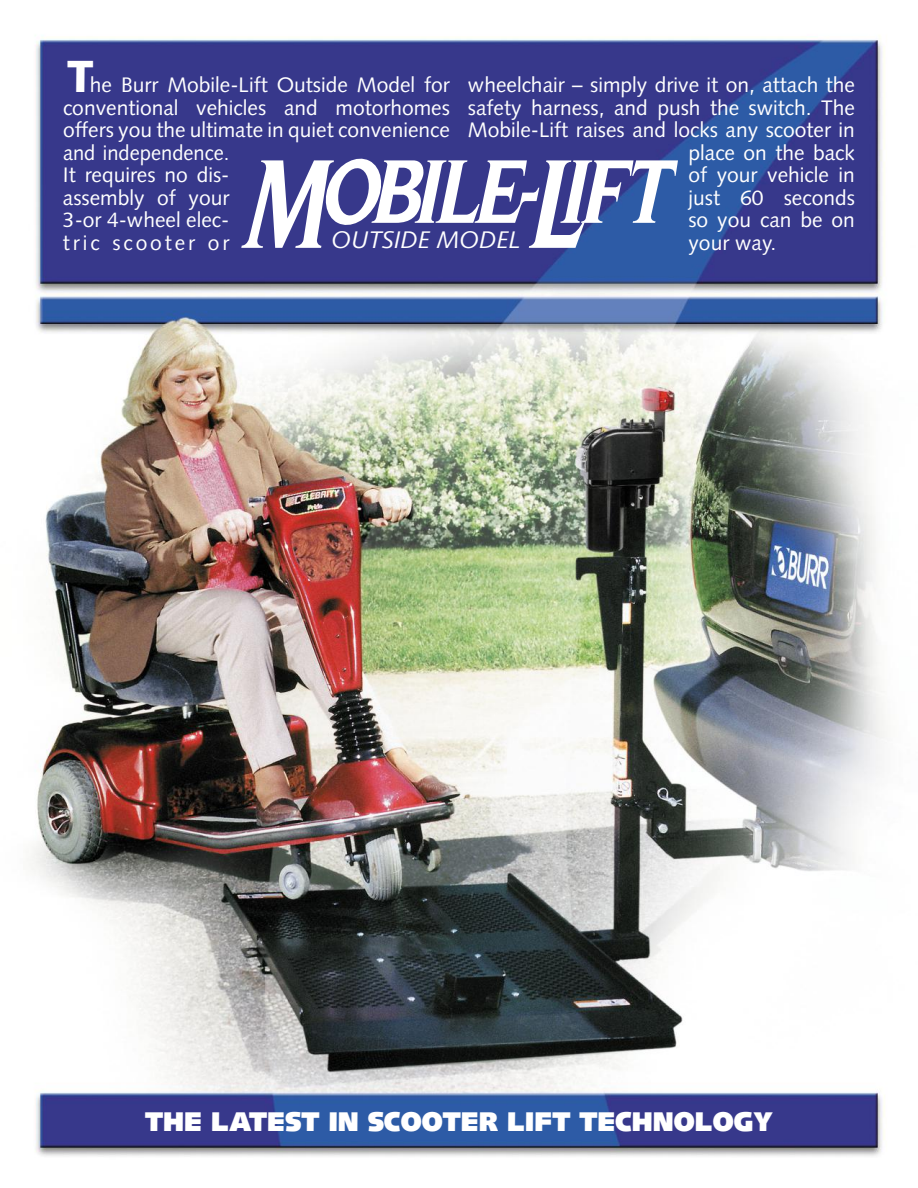
<style>
.page{position:relative;width:918px;height:1188px;background:#fff}
.page>*{position:absolute;margin:0;border:0;box-sizing:border-box;transform-origin:0 0}
.t1{font:900 45px "Syntax";color:#fff}
.t2{font:900 27px "Syntax";color:#fff}
.t3{font:italic 24px "Syntax";color:#fff}
.t4{font:21px/22.5px "Syntax";color:#fff}
</style>
<div class="page">
<img style="left:30px;top:39px;width:857px;height:1117px">
<svg style="left:241px;top:154px;width:437px;height:94px"></svg>
<h1 class="t1" style="left:68px;top:50px;width:27px">T</h1>
<p class="t4" style="left:63px;top:74px;width:389px;text-indent:27px">he Burr Mobile-Lift Outside Model for conventional vehicles and motorhomes offers you the ultimate in quiet convenience and independence.<br>It requires no dis-<br>assembly of your<br>3-or 4-wheel elec-<br>tric scooter or</p>
<p class="t4" style="left:468px;top:74px;width:389px;text-align:right">wheelchair – simply drive it on, attach the safety harness, and push the switch. The<br>Mobile-Lift raises and locks any scooter in place on the back<br>of your vehicle in<br>just 60 seconds<br>so you can be on</p>
<p class="t3" style="left:332px;top:225px;width:191px">OUTSIDE MODEL</p>
<p class="t4" style="left:688px;top:231px;width:89px">your way.</p>
<p class="t2" style="left:145px;top:1106px;width:629px">THE LATEST IN SCOOTER LIFT TECHNOLOGY</p>
</div>
